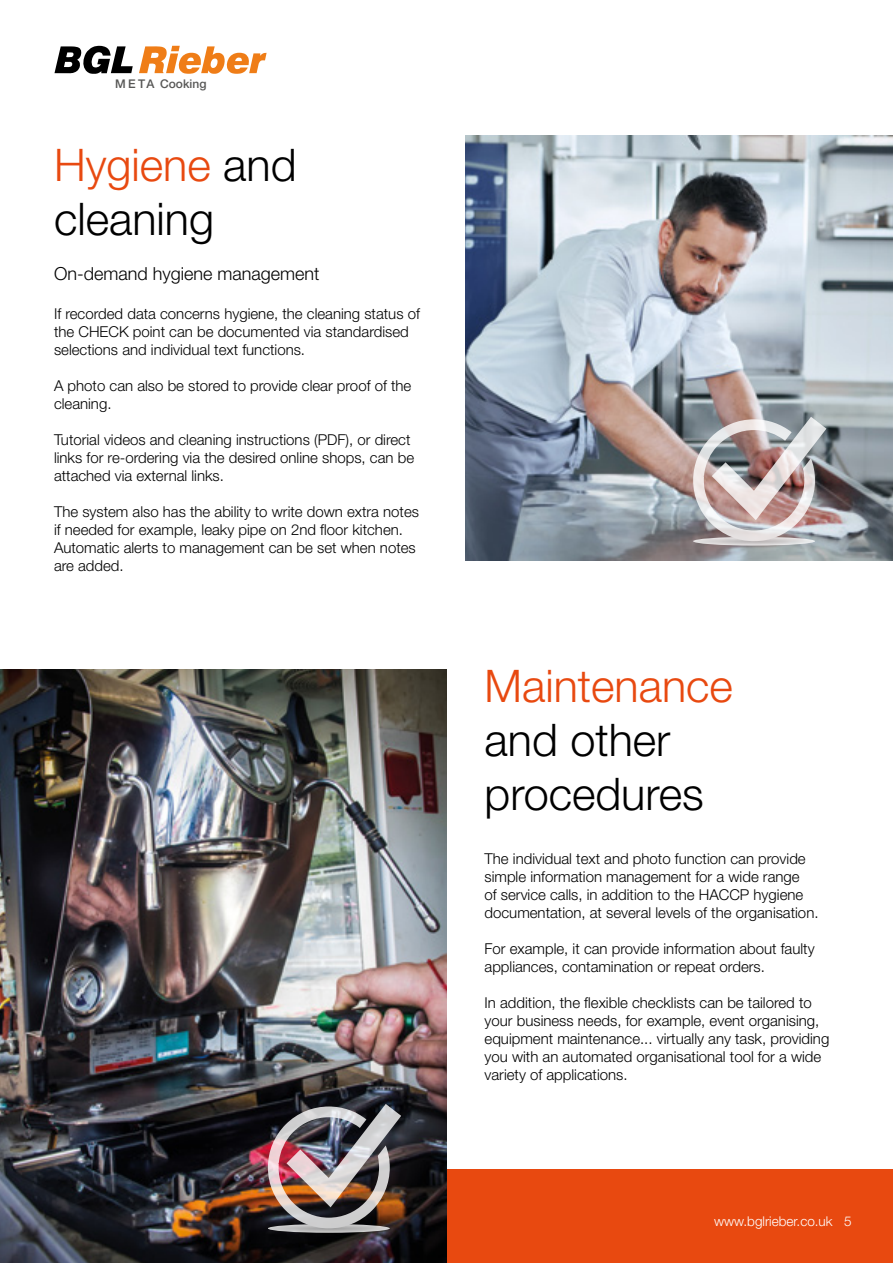
<style>
.page{position:relative;width:893px;height:1263px;background:#fff}
.page>*{position:absolute;margin:0;border:0;box-sizing:border-box;transform-origin:0 0}
.t1{font:300 45px/54px "Helvetica Neue LT Std";color:#000}
.t2{font:300 45px "Helvetica Neue LT Std";color:#e84910}
.t3{font:300 18px "Helvetica Neue LT Std";color:#000}
.t4{font:300 15px/18px "Helvetica Neue LT Std";color:#000}
.t5{font:300 13.5px "Helvetica Neue LT Std";color:#fff}
.t6{font:500 12px "Helvetica Neue LT Std";color:#575756}
.s1{color:#e84910}
</style>
<div class="page">
<div style="left:446px;top:1169px;width:447px;height:94px;background:#e84910"></div>
<img style="left:0;top:670px;width:446px;height:593px">
<svg style="left:139px;top:46px;width:128px;height:28px"></svg>
<svg style="left:54px;top:46px;width:79px;height:28px"></svg>
<img style="left:466px;top:135px;width:427px;height:425px">
<img style="left:693px;top:417px;width:133px;height:129px">
<img style="left:268px;top:1104px;width:133px;height:129px">
<p class="t6" style="left:115px;top:76px;width:93px">M E TA Cooking</p>
<h1 class="t1" style="left:54px;top:137px;width:244px"><span class="s1">Hygiene</span> and cleaning</h1>
<p class="t3" style="left:54px;top:262px;width:267px">On-demand hygiene management</p>
<p class="t4" style="left:54px;top:305px;width:367px">If recorded data concerns hygiene, the cleaning status of the CHECK point can be documented via standardised selections and individual text functions.</p>
<p class="t4" style="left:54px;top:377px;width:359px">A photo can also be stored to provide clear proof of the cleaning.</p>
<p class="t4" style="left:54px;top:431px;width:362px">Tutorial videos and cleaning instructions (PDF), or direct links for re-ordering via the desired online shops, can be attached via external links.</p>
<p class="t4" style="left:54px;top:503px;width:367px">The system also has the ability to write down extra notes if needed for example, leaky pipe on 2nd floor kitchen.<br>Automatic alerts to management can be set when notes are added.</p>
<h1 class="t2" style="left:485px;top:658px;width:250px">Maintenance</h1>
<h1 class="t1" style="left:485px;top:712px;width:221px">and other procedures</h1>
<p class="t4" style="left:485px;top:849px;width:335px">The individual text and photo function can provide simple information management for a wide range<br>of service calls, in addition to the HACCP hygiene documentation, at several levels of the organisation.</p>
<p class="t4" style="left:485px;top:939px;width:332px">For example, it can provide information about faulty appliances, contamination or repeat orders.</p>
<p class="t4" style="left:485px;top:993px;width:346px">In addition, the flexible checklists can be tailored to your business needs, for example, event organising, equipment maintenance... virtually any task, providing you with an automated organisational tool for a wide variety of applications.</p>
<p class="t5" style="left:714px;top:1213px;width:139px">www.bglrieber.co.uk 5</p>
</div>
